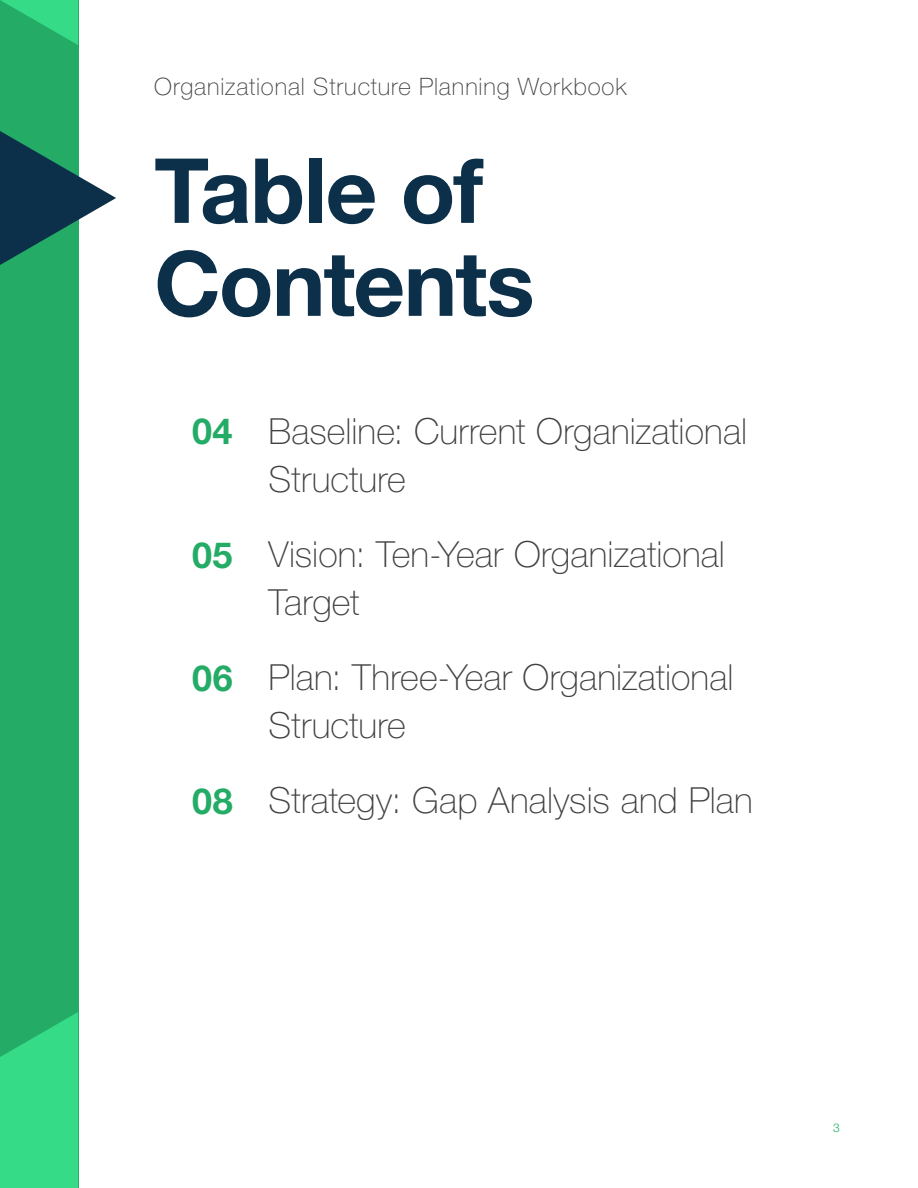
<style>
.page{position:relative;width:918px;height:1188px;background:#fff}
.page>*{position:absolute;margin:0;border:0;box-sizing:border-box;transform-origin:0 0}
.t1{font:700 90px/93px "Helvetica Neue LT Pro";letter-spacing:-.02em;color:#0d304a}
.t2{font:100 36px/48px "Helvetica Neue LT Pro";letter-spacing:.005em;color:#414042}
.t3{font:700 36px "Helvetica Neue LT Pro";letter-spacing:.005em;color:#24ab66}
.t4{font:100 24px "Helvetica Neue LT Pro";letter-spacing:.035em;color:#414042}
.t5{font:300 12px "Helvetica Neue LT Pro";color:#24ab66}
</style>
<div class="page">
<div style="left:0;top:0;width:78px;height:1188px;background:#24ab66"></div>
<svg style="left:0;top:131px;width:116px;height:134px"></svg>
<svg style="left:0;top:0;width:78px;height:45px"></svg>
<svg style="left:0;top:1012px;width:78px;height:176px;background:#32d481"></svg>
<p class="t4" style="left:154px;top:72px;width:474px">Organizational Structure Planning Workbook</p>
<h1 class="t1" style="left:154px;top:142px;width:382px">Table of<br>Contents</h1>
<p class="t3" style="left:192px;top:409px;width:42px">04</p>
<p class="t2" style="left:269px;top:407px;width:480px">Baseline: Current Organizational<br>Structure</p>
<p class="t3" style="left:192px;top:533px;width:42px">05</p>
<p class="t2" style="left:269px;top:530px;width:458px">Vision: Ten-Year Organizational<br>Target</p>
<p class="t3" style="left:192px;top:656px;width:42px">06</p>
<p class="t2" style="left:269px;top:652px;width:467px">Plan: Three-Year Organizational<br>Structure</p>
<p class="t3" style="left:192px;top:779px;width:42px">08</p>
<p class="t2" style="left:269px;top:775px;width:486px">Strategy: Gap Analysis and Plan</p>
<p class="t5" style="left:833px;top:1121px;width:8px">3</p>
</div>
